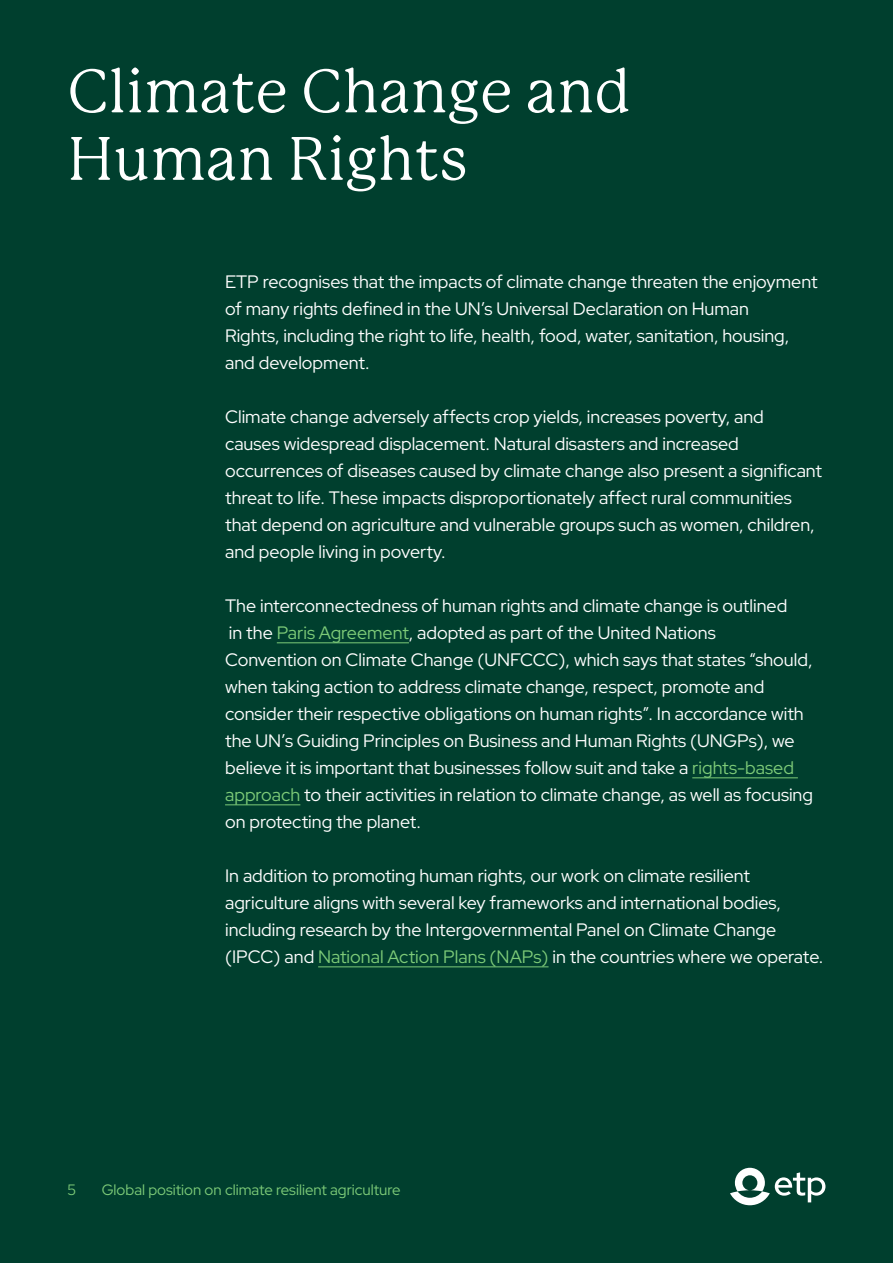
<style>
.page{position:relative;width:893px;height:1263px;background:#003f2e}
.page>*{position:absolute;margin:0;border:0;box-sizing:border-box;transform-origin:0 0}
.t1{font:60px/67.5px "P22 Mackinac Pro";color:#fff}
.t2{font:18px/27px "Red Hat Display";color:#fff}
.t3{font:15px "Red Hat Display";color:#7dcb78}
.s1{color:#7dcb78}
</style>
<div class="page">
<svg style="left:730px;top:1168px;width:95px;height:37px"></svg>
<hr style="left:277px;top:642px;width:132px;height:1px;background:#7dcb78">
<hr style="left:692px;top:777px;width:106px;height:1px;background:#7dcb78">
<hr style="left:225px;top:804px;width:75px;height:1px;background:#7dcb78">
<hr style="left:318px;top:966px;width:231px;height:1px;background:#7dcb78">
<h1 class="t1" style="left:68px;top:58px;width:565px">Climate Change and<br>Human Rights</h1>
<p class="t2" style="left:225px;top:268px;width:594px">ETP recognises that the impacts of climate change threaten the enjoyment of many rights defined in the UN’s Universal Declaration on Human<br>Rights, including the right to life, health, food, water, sanitation, housing, and development.</p>
<p class="t2" style="left:225px;top:403px;width:598px">Climate change adversely affects crop yields, increases poverty, and causes widespread displacement. Natural disasters and increased occurrences of diseases caused by climate change also present a significant threat to life. These impacts disproportionately affect rural communities that depend on agriculture and vulnerable groups such as women, children, and people living in poverty.</p>
<p class="t2" style="left:225px;top:592px;width:589px">The interconnectedness of human rights and climate change is outlined<br>in the <span class="s1">Paris Agreement</span>, adopted as part of the United Nations<br>Convention on Climate Change (UNFCCC), which says that states “should, when taking action to address climate change, respect, promote and consider their respective obligations on human rights”. In accordance with the UN’s Guiding Principles on Business and Human Rights (UNGPs), we believe it is important that businesses follow suit and take a <span class="s1">rights-based approach</span> to their activities in relation to climate change, as well as focusing on protecting the planet.</p>
<p class="t2" style="left:225px;top:862px;width:600px">In addition to promoting human rights, our work on climate resilient agriculture aligns with several key frameworks and international bodies, including research by the Intergovernmental Panel on Climate Change (IPCC) and <span class="s1">National Action Plans (NAPs)</span> in the countries where we operate.</p>
<p class="t3" style="left:68px;top:1180px;width:10px">5</p>
<p class="t3" style="left:102px;top:1180px;width:300px">Global position on climate resilient agriculture</p>
</div>
